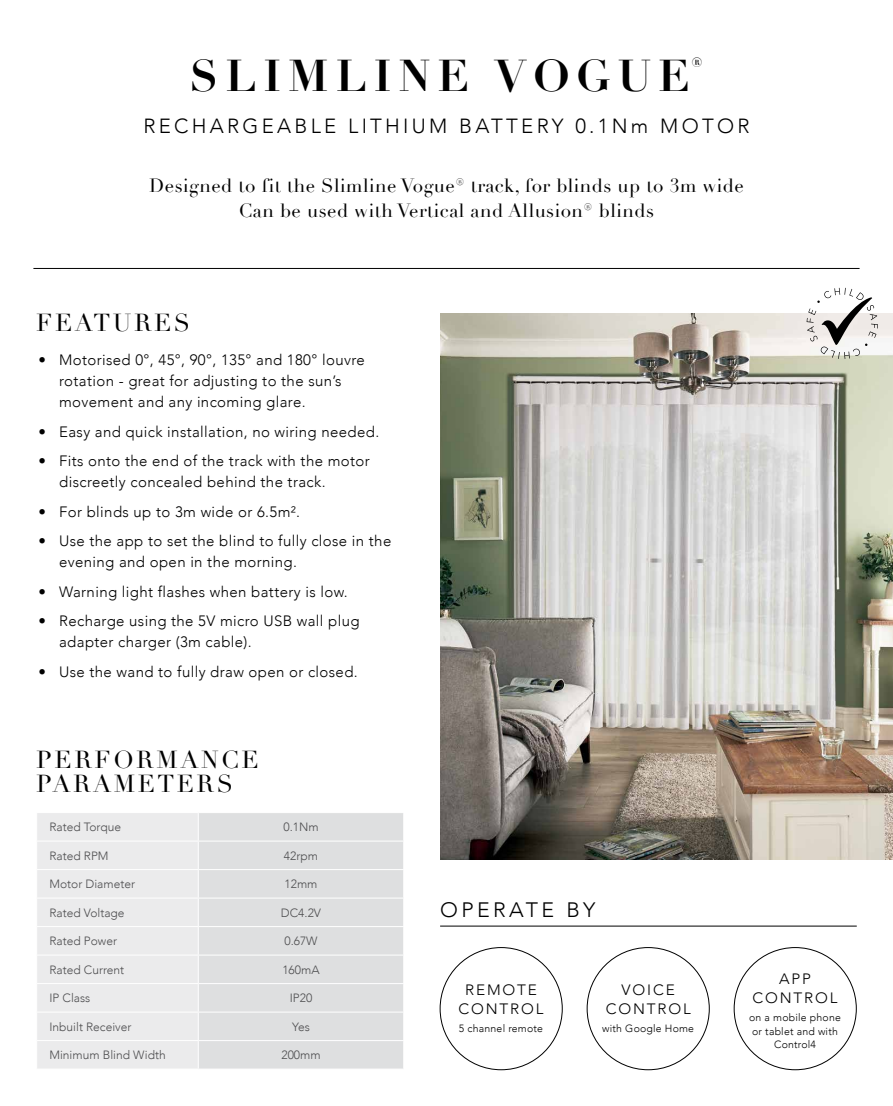
<style>
.page{position:relative;width:893px;height:1106px;background:#fff}
.page>*{position:absolute;margin:0;border:0;box-sizing:border-box;transform-origin:0 0}
.t1{font:700 43.5px "Didot";letter-spacing:.16em;color:#000}
.t2{font:24px/24px "Didot";letter-spacing:.1em;color:#000}
.t3{font:300 20.85px "Avenir";letter-spacing:.16em;color:#000}
.t4{font:300 20.4px "Avenir";letter-spacing:.16em;color:#000}
.t5{font:18.75px/24.8px "Didot";letter-spacing:.025em;color:#000;text-align:center}
.t6{font:300 15px/21px "Avenir";letter-spacing:.025em;color:#000}
.t7{font:300 15px/18.8px "Avenir";letter-spacing:.12em;color:#000;text-align:center}
.t8{font:300 12px "Avenir";color:#4d4d4f}
.t9{font:300 10.5px/13.5px "Avenir";letter-spacing:.02em;color:#000;text-align:center}
</style>
<div class="page">
<div style="left:37px;top:813px;width:161px;height:255px;background:#ebebec"></div>
<div style="left:199px;top:813px;width:204px;height:255px;background:#dedfe0"></div>
<hr style="left:36px;top:840px;width:162px;height:1px;background:#fff">
<hr style="left:36px;top:869px;width:162px;height:1px;background:#fff">
<hr style="left:36px;top:897px;width:162px;height:1px;background:#fff">
<hr style="left:36px;top:926px;width:162px;height:1px;background:#fff">
<hr style="left:36px;top:954px;width:162px;height:1px;background:#fff">
<hr style="left:36px;top:983px;width:162px;height:1px;background:#fff">
<hr style="left:36px;top:1011px;width:162px;height:1px;background:#fff">
<hr style="left:36px;top:1040px;width:162px;height:1px;background:#fff">
<hr style="left:198px;top:840px;width:206px;height:1px;background:#fff">
<hr style="left:198px;top:869px;width:206px;height:1px;background:#fff">
<hr style="left:198px;top:897px;width:206px;height:1px;background:#fff">
<hr style="left:198px;top:926px;width:206px;height:1px;background:#fff">
<hr style="left:198px;top:954px;width:206px;height:1px;background:#fff">
<hr style="left:198px;top:983px;width:206px;height:1px;background:#fff">
<hr style="left:198px;top:1011px;width:206px;height:1px;background:#fff">
<hr style="left:198px;top:1040px;width:206px;height:1px;background:#fff">
<img style="left:440px;top:314px;width:453px;height:545px">
<hr style="left:440px;top:925px;width:417px;height:1px;background:#000">
<hr style="left:33px;top:268px;width:826px;height:1px;background:#000">
<svg style="left:807px;top:288px;width:71px;height:71px"></svg>
<h1 class="t1" style="left:190px;top:48px;width:515px">SLIMLINE VOGUE<sup>®</sup></h1>
<h3 class="t4" style="left:143px;top:114px;width:607px">RECHARGEABLE LITHIUM BATTERY 0.1Nm MOTOR</h3>
<p class="t5" style="left:149px;top:174px;width:596px">Designed to fit the Slimline Vogue® track, for blinds up to 3m wide<br>Can be used with Vertical and Allusion® blinds</p>
<h2 class="t2" style="left:36px;top:311px;width:156px">FEATURES</h2>
<p class="t6" style="left:59px;top:349px;width:307px;text-indent:-21px">• Motorised 0°, 45°, 90°, 135° and 180° louvre rotation - great for adjusting to the sun’s movement and any incoming glare.</p>
<p class="t6" style="left:38px;top:421px;width:342px">• Easy and quick installation, no wiring needed.</p>
<p class="t6" style="left:59px;top:450px;width:312px;text-indent:-21px">• Fits onto the end of the track with the motor discreetly concealed behind the track.</p>
<p class="t6" style="left:38px;top:501px;width:263px">• For blinds up to 3m wide or 6.5m².</p>
<p class="t6" style="left:59px;top:530px;width:334px;text-indent:-21px">• Use the app to set the blind to fully close in the evening and open in the morning.</p>
<p class="t6" style="left:38px;top:581px;width:311px">• Warning light flashes when battery is low.</p>
<p class="t6" style="left:59px;top:610px;width:302px;text-indent:-21px">• Recharge using the 5V micro USB wall plug adapter charger (3m cable).</p>
<p class="t6" style="left:38px;top:661px;width:321px">• Use the wand to fully draw open or closed.</p>
<h2 class="t2" style="left:36px;top:748px;width:224px">PERFORMANCE<br>PARAMETERS</h2>
<p class="t8" style="left:49px;top:819px;width:73px">Rated Torque</p>
<p class="t8" style="left:283px;top:819px;width:37px">0.1Nm</p>
<p class="t8" style="left:49px;top:848px;width:61px">Rated RPM</p>
<p class="t8" style="left:284px;top:848px;width:36px">42rpm</p>
<p class="t8" style="left:49px;top:876px;width:87px">Motor Diameter</p>
<p class="t8" style="left:285px;top:876px;width:34px">12mm</p>
<p class="t8" style="left:49px;top:905px;width:77px">Rated Voltage</p>
<p class="t8" style="left:281px;top:905px;width:42px">DC4.2V</p>
<p class="t8" style="left:49px;top:933px;width:69px">Rated Power</p>
<p class="t8" style="left:284px;top:933px;width:35px">0.67W</p>
<p class="t8" style="left:49px;top:962px;width:76px">Rated Current</p>
<p class="t8" style="left:282px;top:962px;width:39px">160mA</p>
<p class="t8" style="left:49px;top:990px;width:42px">IP Class</p>
<p class="t8" style="left:290px;top:990px;width:24px">IP20</p>
<p class="t8" style="left:49px;top:1019px;width:84px">Inbuilt Receiver</p>
<p class="t8" style="left:292px;top:1019px;width:19px">Yes</p>
<p class="t8" style="left:49px;top:1047px;width:118px">Minimum Blind Width</p>
<p class="t8" style="left:281px;top:1047px;width:41px">200mm</p>
<h3 class="t3" style="left:440px;top:897px;width:157px">OPERATE BY</h3>
<p class="t7" style="left:458px;top:980px;width:87px">REMOTE<br>CONTROL</p>
<p class="t9" style="left:459px;top:1021px;width:86px">5 channel remote</p>
<p class="t7" style="left:752px;top:969px;width:87px">APP<br>CONTROL</p>
<p class="t7" style="left:606px;top:980px;width:87px">VOICE<br>CONTROL</p>
<p class="t9" style="left:602px;top:1021px;width:93px">with Google Home</p>
<p class="t9" style="left:749px;top:1011px;width:93px">on a mobile phone or tablet and with<br>Control4</p>
</div>
